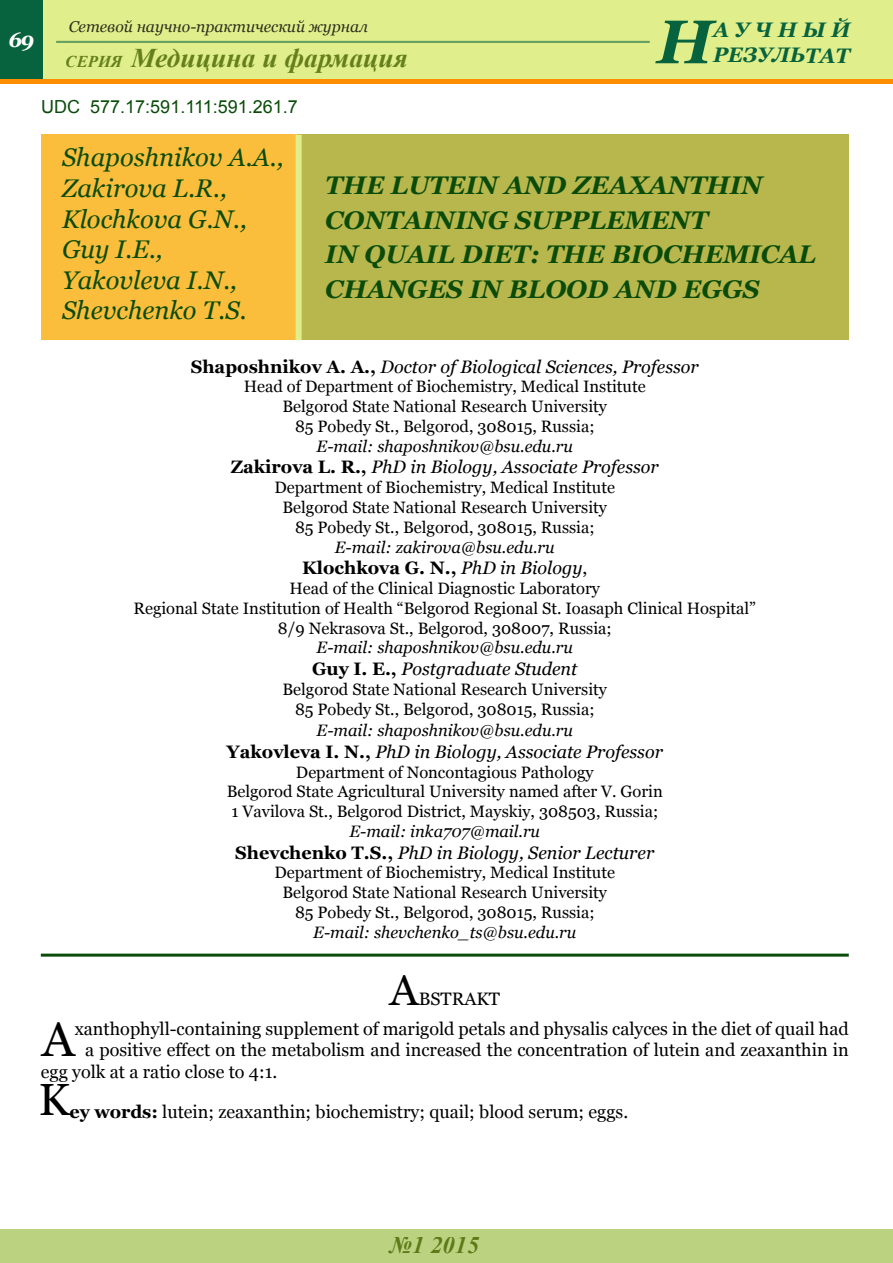
<style>
.page{position:relative;width:893px;height:1263px;background:#fff}
.page>*{position:absolute;margin:0;border:0;box-sizing:border-box;transform-origin:0 0}
.t1{font:italic 700 61.5px "Georgia";color:#07633d}
.t2{font:49.2px "Georgia";color:#000}
.t3{font:45px "Georgia";color:#000}
.t4{font:43.5px "Georgia";color:#000}
.t5{font:italic 700 27px "Times New Roman";color:#466400}
.t6{font:italic 700 25.5px/34.5px "Georgia";color:#0a4b0a}
.t7{font:italic 25.5px/30.6px "Georgia";color:#0a4b0a}
.t8{font:italic 700 24px "Times New Roman";color:#466400}
.t9{font:italic 700 21px/25.2px "Georgia";color:#07633d}
.t10{font:italic 700 21px "Georgia";color:#fff}
.t11{font:18px "Georgia";color:#000}
.t12{font:italic 18px "Georgia";color:#000}
.t13{font:18px "Arial";color:#0a4b0a}
.t14{font:700 18px "Georgia";color:#000}
.t15{font:16.5px/19.8px "Georgia";color:#000;text-align:center}
.t16{font:italic 16.5px "Georgia";color:#000}
.t17{font:italic 15.75px "Georgia";color:#000}
.s1{font-size:16.5px}
.s2{font-weight:700;font-style:normal}
.s3{font-weight:400;font-style:italic}
.s4{font-weight:400}
.s5{font-weight:700}
</style>
<div class="page">
<div style="left:41px;top:135px;width:257px;height:205px;background:#fabe3c"></div>
<div style="left:298px;top:135px;width:551px;height:205px;background:#b7b74d"></div>
<div style="left:296px;top:135px;width:6px;height:205px;background:#e0ee8c"></div>
<div style="left:0;top:1229px;width:893px;height:34px;background:#bbd380"></div>
<div style="left:0;top:0;width:893px;height:83px;background:#e0ee8c"></div>
<hr style="left:0;top:79px;width:893px;height:4px;background:#ff8d00">
<div style="left:0;top:0;width:43px;height:79px;background:#07633d"></div>
<hr style="left:56px;top:41px;width:594px;height:2px;background:#07633d">
<hr style="left:41px;top:954px;width:808px;height:3px;background:#0a4b0a">
<p class="t10" style="left:8px;top:26px;width:27px">69</p>
<p class="t17" style="left:68px;top:17px;width:301px">Сетевой научно-практический журнал</p>
<h3 class="t5" style="left:66px;top:39px;width:343px"><span class="s1">СЕРИЯ</span> Медицина и фармация</h3>
<p class="t13" style="left:41px;top:95px;width:258px">UDC 577.17:591.111:591.261.7</p>
<p class="t9" style="left:713px;top:17px;width:139px">АУЧНЫЙ<br>РЕЗУЛЬТАТ</p>
<h1 class="t1" style="left:657px;top:2px;width:58px">Н</h1>
<h3 class="t7" style="left:62px;top:143px;width:223px">Shaposhnikov A.A.,<br>Zakirova L.R.,<br>Klochkova G.N.,<br>Guy I.E.,<br>Yakovleva I.N.,<br>Shevchenko T.S.</h3>
<p class="t12" style="left:191px;top:355px;width:510px"><span class="s2">Shaposhnikov A. A.,</span> Doctor of Biological Sciences, Professor</p>
<p class="t15" style="left:244px;top:377px;width:403px">Head of Department of Biochemistry, Medical Institute<br>Belgorod State National Research University<br>85 Pobedy St., Belgorod, 308015, Russia;</p>
<p class="t16" style="left:317px;top:436px;width:258px">E-mail: shaposhnikov@bsu.edu.ru</p>
<p class="t12" style="left:231px;top:456px;width:430px"><span class="s2">Zakirova L. R.,</span> PhD in Biology, Associate Professor</p>
<p class="t15" style="left:274px;top:478px;width:342px">Department of Biochemistry, Medical Institute<br>Belgorod State National Research University<br>85 Pobedy St., Belgorod, 308015, Russia;</p>
<p class="t16" style="left:335px;top:536px;width:221px">E-mail: zakirova@bsu.edu.ru</p>
<p class="t14" style="left:302px;top:556px;width:287px">Klochkova G. N., <span class="s3">PhD in Biology</span><span class="s4">,</span></p>
<p class="t15" style="left:133px;top:579px;width:624px">Head of the Clinical Diagnostic Laboratory<br>Regional State Institution of Health “Belgorod Regional St. Ioasaph Clinical Hospital”<br>8/9 Nekrasova St., Belgorod, 308007, Russia;</p>
<p class="t16" style="left:317px;top:637px;width:258px">E-mail: shaposhnikov@bsu.edu.ru</p>
<p class="t12" style="left:312px;top:657px;width:267px"><span class="s2">Guy I. E.,</span> Postgraduate Student</p>
<p class="t15" style="left:282px;top:680px;width:326px">Belgorod State National Research University<br>85 Pobedy St., Belgorod, 308015, Russia;</p>
<p class="t16" style="left:317px;top:720px;width:258px">E-mail: shaposhnikov@bsu.edu.ru</p>
<p class="t12" style="left:227px;top:740px;width:438px"><span class="s2">Yakovleva I. N.,</span> PhD in Biology, Associate Professor</p>
<p class="t15" style="left:227px;top:762px;width:437px">Department of Noncontagious Pathology<br>Belgorod State Agricultural University named after V. Gorin<br>1 Vavilova St., Belgorod District, Mayskiy, 308503, Russia;</p>
<p class="t16" style="left:349px;top:821px;width:192px">E-mail: inka707@mail.ru</p>
<p class="t12" style="left:235px;top:841px;width:421px"><span class="s2">Shevchenko T.S.,</span> PhD in Biology, Senior Lecturer</p>
<p class="t15" style="left:274px;top:863px;width:342px">Department of Biochemistry, Medical Institute<br>Belgorod State National Research University<br>85 Pobedy St., Belgorod, 308015, Russia;</p>
<p class="t16" style="left:313px;top:922px;width:265px">E-mail: shevchenko_ts@bsu.edu.ru</p>
<h3 class="t6" style="left:325px;top:168px;width:492px">THE LUTEIN AND ZEAXANTHIN<br>CONTAINING SUPPLEMENT<br>IN QUAIL DIET: THE BIOCHEMICAL<br>CHANGES IN BLOOD AND EGGS</h3>
<h3 class="t4" style="left:390px;top:963px;width:31px">А</h3>
<p class="t11" style="left:419px;top:987px;width:83px">BSTRAKT</p>
<h2 class="t2" style="left:42px;top:1009px;width:34px">A</h2>
<p class="t11" style="left:75px;top:1017px;width:775px">xanthophyll-containing supplement of marigold petals and physalis calyces in the diet of quail had</p>
<p class="t11" style="left:85px;top:1039px;width:765px">a positive effect on the metabolism and increased the concentration of lutein and zeaxanthin in</p>
<p class="t11" style="left:41px;top:1061px;width:238px">egg yolk at a ratio close to 4:1.</p>
<h3 class="t3" style="left:39px;top:1073px;width:33px">K</h3>
<p class="t11" style="left:70px;top:1101px;width:560px"><span class="s5">ey words:</span> lutein; zeaxanthin; biochemistry; quail; blood serum; eggs.</p>
<h3 class="t8" style="left:390px;top:1229px;width:91px">№1 2015</h3>
</div>
